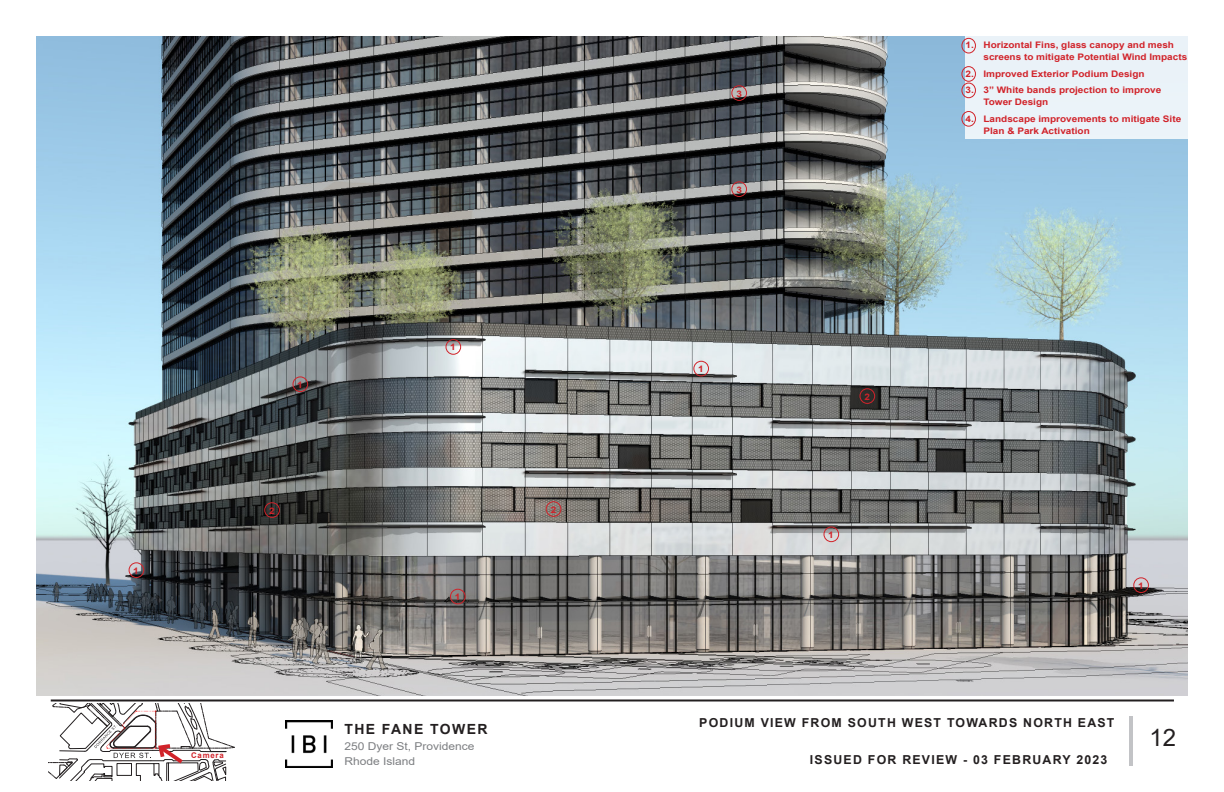
<style>
.page{position:relative;width:1224px;height:792px;background:#fff}
.page>*{position:absolute;margin:0;border:0;box-sizing:border-box;transform-origin:0 0}
.t1{font:24px "Arial";color:#231f20}
.t2{font:700 14px "Arial";letter-spacing:.1em;color:#231f20}
.t3{font:700 12.3px "Arial";letter-spacing:.1em;color:#231f20}
.t4{font:10.8px "Arial";color:#7c7e81;scale:1.11 1}
.t5{font:700 9px/12px "Arial";color:#d1232a;scale:1.11 1}
.t6{font:700 7.8px "Arial";letter-spacing:.1em;color:#d1232a}
</style>
<div class="page">
<hr style="left:1129px;top:716px;width:3px;height:50px;background:#c2c3c6">
<img style="left:286px;top:721px;width:47px;height:47px">
<hr style="left:51px;top:700px;width:1123px;height:2px;background:#231f20">
<svg style="left:48px;top:703px;width:187px;height:78px"></svg>
<img style="left:36px;top:36px;width:1152px;height:660px">
<div style="left:693px;top:361px;width:16px;height:15px;border:1px solid #d1232a;border-radius:50%"></div>
<div style="left:445px;top:339px;width:16px;height:16px;border:1px solid #d1232a;border-radius:50%"></div>
<div style="left:292px;top:376px;width:16px;height:16px;border:1px solid #d1232a;border-radius:50%"></div>
<div style="left:129px;top:562px;width:15px;height:16px;border:1px solid #d1232a;border-radius:50%"></div>
<div style="left:824px;top:527px;width:15px;height:15px;border:1px solid #d1232a;border-radius:50%"></div>
<div style="left:450px;top:589px;width:16px;height:15px;border:1px solid #d1232a;border-radius:50%"></div>
<div style="left:1133px;top:577px;width:16px;height:16px;border:1px solid #d1232a;border-radius:50%"></div>
<div style="left:546px;top:501px;width:15px;height:16px;border:1px solid #d1232a;border-radius:50%"></div>
<div style="left:264px;top:502px;width:16px;height:16px;border:1px solid #d1232a;border-radius:50%"></div>
<div style="left:860px;top:388px;width:15px;height:16px;border:1px solid #d1232a;border-radius:50%"></div>
<div style="left:731px;top:181px;width:16px;height:16px;border:1px solid #d1232a;border-radius:50%"></div>
<div style="left:731px;top:85px;width:16px;height:16px;border:1px solid #d1232a;border-radius:50%"></div>
<div style="left:965px;top:36px;width:223px;height:103px;background:#eaf3f9"></div>
<div style="left:961px;top:38px;width:15px;height:16px;border:1px solid #d1232a;border-radius:50%"></div>
<div style="left:961px;top:66px;width:15px;height:16px;border:1px solid #d1232a;border-radius:50%"></div>
<div style="left:961px;top:83px;width:15px;height:15px;border:1px solid #d1232a;border-radius:50%"></div>
<div style="left:961px;top:111px;width:15px;height:16px;border:1px solid #d1232a;border-radius:50%"></div>
<p class="t5" style="left:133px;top:565px;width:7px">1</p>
<p class="t5" style="left:297px;top:379px;width:7px">1</p>
<p class="t5" style="left:450px;top:341px;width:7px">1</p>
<p class="t5" style="left:269px;top:505px;width:7px">2</p>
<p class="t5" style="left:551px;top:504px;width:7px">2</p>
<p class="t5" style="left:455px;top:591px;width:7px">1</p>
<p class="t6" style="left:191px;top:750px;width:34px">Camera</p>
<h2 class="t2" style="left:344px;top:719px;width:145px">THE FANE TOWER</h2>
<p class="t4" style="left:344px;top:739px;width:119px">250 Dyer St, Providence</p>
<p class="t4" style="left:344px;top:753px;width:65px">Rhode Island</p>
<p class="t5" style="left:736px;top:88px;width:7px">3</p>
<p class="t5" style="left:736px;top:184px;width:7px">3</p>
<p class="t5" style="left:698px;top:363px;width:7px">1</p>
<p class="t5" style="left:865px;top:391px;width:7px">2</p>
<p class="t5" style="left:828px;top:529px;width:7px">1</p>
<p class="t5" style="left:983px;top:39px;width:185px;text-indent:-18px">1. Horizontal Fins, glass canopy and mesh screens to mitigate Potential Wind Impacts</p>
<p class="t5" style="left:965px;top:68px;width:163px">2. Improved Exterior Podium Design</p>
<p class="t5" style="left:983px;top:84px;width:162px;text-indent:-18px">3. 3” White bands projection to improve<br>Tower Design</p>
<p class="t5" style="left:983px;top:113px;width:180px;text-indent:-18px">4. Landscape improvements to mitigate Site<br>Plan &amp; Park Activation</p>
<p class="t5" style="left:1138px;top:580px;width:7px">1</p>
<p class="t3" style="left:699px;top:714px;width:417px">PODIUM VIEW FROM SOUTH WEST TOWARDS NORTH EAST</p>
<h3 class="t3" style="left:810px;top:751px;width:299px">ISSUED FOR REVIEW - 03 FEBRUARY 2023</h3>
<h1 class="t1" style="left:1149px;top:721px;width:28px">12</h1>
</div>
